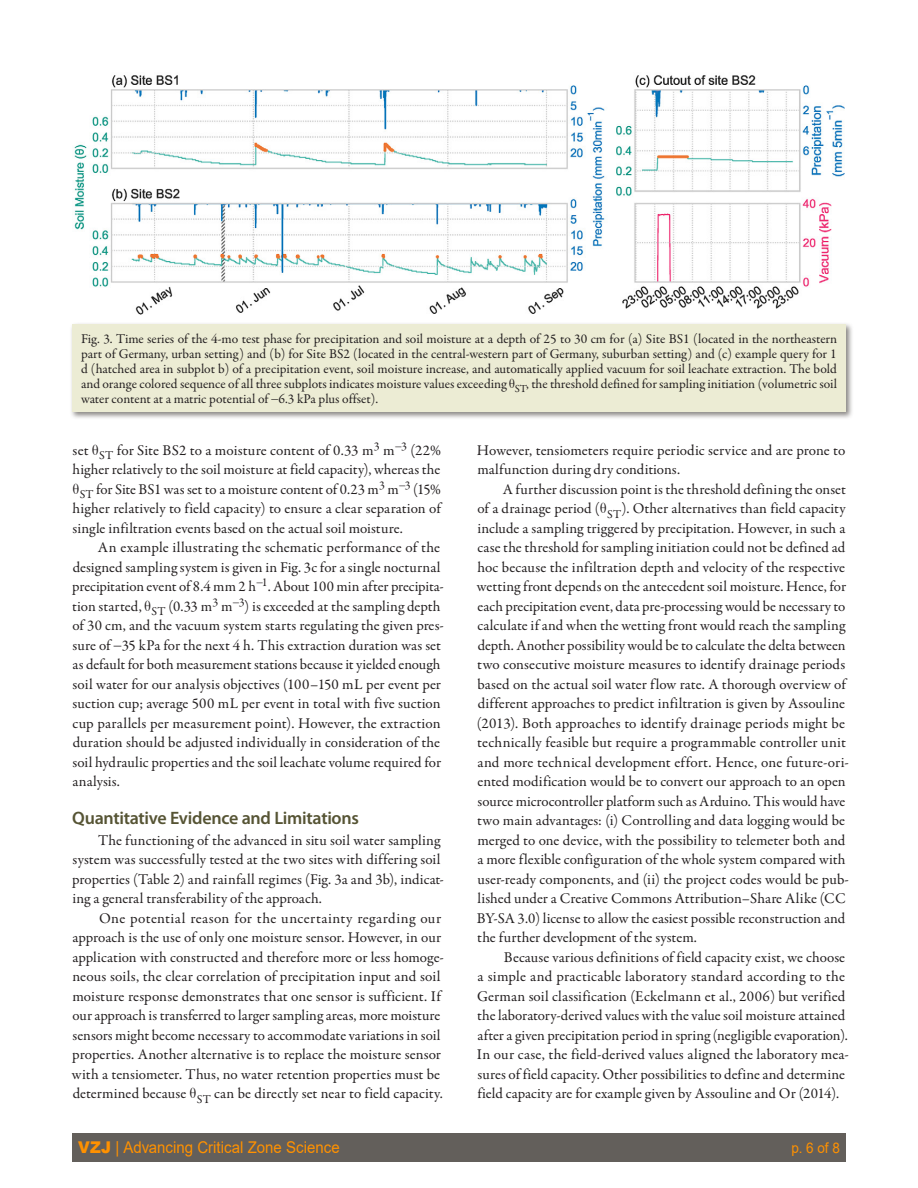
<style>
.page{position:relative;width:918px;height:1188px;background:#fff}
.page>*{position:absolute;margin:0;border:0;box-sizing:border-box;transform-origin:0 0}
.t1{font:600 18px "Myriad Pro";letter-spacing:-.02em;color:#565434}
.t2{font:16.2px "Arial";color:#ff9100;scale:.93 1}
.t3{font:15px/19.5px "Garamond Premr Pro";letter-spacing:.005em;color:#231f20}
.t4{font:14.55px "Arial";color:#ff9100;scale:.93 1}
.t5{font:13.5px/15px "Garamond Premr Pro";letter-spacing:-.005em;color:#231f20;text-align:justify}
.s1{font-weight:900}
</style>
<div class="page">
<div style="left:72px;top:1133px;width:774px;height:28px;background:#635f5b"></div>
<img style="left:74px;top:75px;width:771px;height:240px">
<div style="left:70px;top:322px;width:784px;height:98px;background:#635f5b;opacity:.75"></div>
<div style="left:72px;top:324px;width:774px;height:88px;background:#ececd4"></div>
<p class="t5" style="left:81px;top:331px;width:758px">Fig. 3. Time series of the 4-mo test phase for precipitation and soil moisture at a depth of 25 to 30 cm for (a) Site BS1 (located in the northeastern part of Germany, urban setting) and (b) for Site BS2 (located in the central-western part of Germany, suburban setting) and (c) example query for 1 d (hatched area in subplot b) of a precipitation event, soil moisture increase, and automatically applied vacuum for soil leachate extraction. The bold and orange colored sequence of all three subplots indicates moisture values exceeding ❑<sub>ST</sub>, the threshold defined for sampling initiation (volumetric soil water content at a matric potential of 6.3 kPa plus offset).</p>
<p class="t3" style="left:72px;top:440px;width:370px">set ❑<sub>ST</sub> for Site BS2 to a moisture content of 0.33 m<sup>3</sup> m <sup>3</sup> (22% higher relatively to the soil moisture at field capacity), whereas the</p>
<p class="t3" style="left:72px;top:479px;width:370px;text-align:justify">❑<sub>ST</sub> for Site BS1 was set to a moisture content of 0.23 m<sup>3</sup> m <sup>3</sup> (15% higher relatively to field capacity) to ensure a clear separation of single infiltration events based on the actual soil moisture.</p>
<p class="t3" style="left:72px;top:538px;width:373px;text-indent:26px">An example illustrating the schematic performance of the designed sampling system is given in Fig. 3c for a single nocturnal precipitation event of 8.4 mm 2 h <sup>1</sup>. About 100 min after precipita&shy;tion started, ❑<sub>ST</sub> (0.33 m<sup>3</sup> m <sup>3</sup>) is exceeded at the sampling depth of 30 cm, and the vacuum system starts regulating the given pres&shy;sure of 35 kPa for the next 4 h. This extraction duration was set as default for both measurement stations because it yielded enough soil water for our analysis objectives (100–150 mL per event per suction cup; average 500 mL per event in total with five suction cup parallels per measurement point). However, the extraction duration should be adjusted individually in consideration of the soil hydraulic properties and the soil leachate volume required for analysis.</p>
<p class="t1" style="left:72px;top:806px;width:288px">Quantitative Evidence and Limitations</p>
<p class="t3" style="left:72px;top:830px;width:373px;text-indent:26px">The functioning of the advanced in situ soil water sampling system was successfully tested at the two sites with differing soil properties (Table 2) and rainfall regimes (Fig. 3a and 3b), indicat&shy;ing a general transferability of the approach.</p>
<p class="t3" style="left:72px;top:908px;width:374px;text-indent:27px">One potential reason for the uncertainty regarding our approach is the use of only one moisture sensor. However, in our application with constructed and therefore more or less homoge&shy;neous soils, the clear correlation of precipitation input and soil moisture response demonstrates that one sensor is sufficient. If our approach is transferred to larger sampling areas, more moisture sensors might become necessary to accommodate variations in soil properties. Another alternative is to replace the moisture sensor with a tensiometer. Thus, no water retention properties must be determined because ❑<sub>ST</sub> can be directly set near to field capacity.</p>
<p class="t3" style="left:477px;top:440px;width:370px">However, tensiometers require periodic service and are prone to malfunction during dry conditions.</p>
<p class="t3" style="left:477px;top:479px;width:374px;text-indent:26px">A further discussion point is the threshold defining the onset of a drainage period (❑<sub>ST</sub>). Other alternatives than field capacity include a sampling triggered by precipitation. However, in such a case the threshold for sampling initiation could not be defined ad hoc because the infiltration depth and velocity of the respective wetting front depends on the antecedent soil moisture. Hence, for each precipitation event, data pre-processing would be necessary to calculate if and when the wetting front would reach the sampling depth. Another possibility would be to calculate the delta between two consecutive moisture measures to identify drainage periods based on the actual soil water flow rate. A thorough overview of different approaches to predict infiltration is given by Assouline (2013). Both approaches to identify drainage periods might be technically feasible but require a programmable controller unit and more technical development effort. Hence, one future-ori&shy;ented modification would be to convert our approach to an open source microcontroller platform such as Arduino. This would have two main advantages: (i) Controlling and data logging would be merged to one device, with the possibility to telemeter both and a more flexible configuration of the whole system compared with user-ready components, and (ii) the project codes would be pub&shy;lished under a Creative Commons Attribution–Share Alike (CC BY-SA 3.0) license to allow the easiest possible reconstruction and the further development of the system.</p>
<p class="t3" style="left:477px;top:947px;width:374px;text-indent:27px">Because various definitions of field capacity exist, we choose a simple and practicable laboratory standard according to the German soil classification (Eckelmann et al., 2006) but verified the laboratory-derived values with the value soil moisture attained after a given precipitation period in spring (negligible evaporation).<br>In our case, the field-derived values aligned the laboratory mea&shy;sures of field capacity. Other possibilities to define and determine field capacity are for example given by Assouline and Or (2014).</p>
<p class="t2" style="left:78px;top:1136px;width:283px"><span class="s1">VZJ</span> | Advancing Critical Zone Science</p>
<p class="t4" style="left:791px;top:1137px;width:54px">p. 6 of 8</p>
</div>
